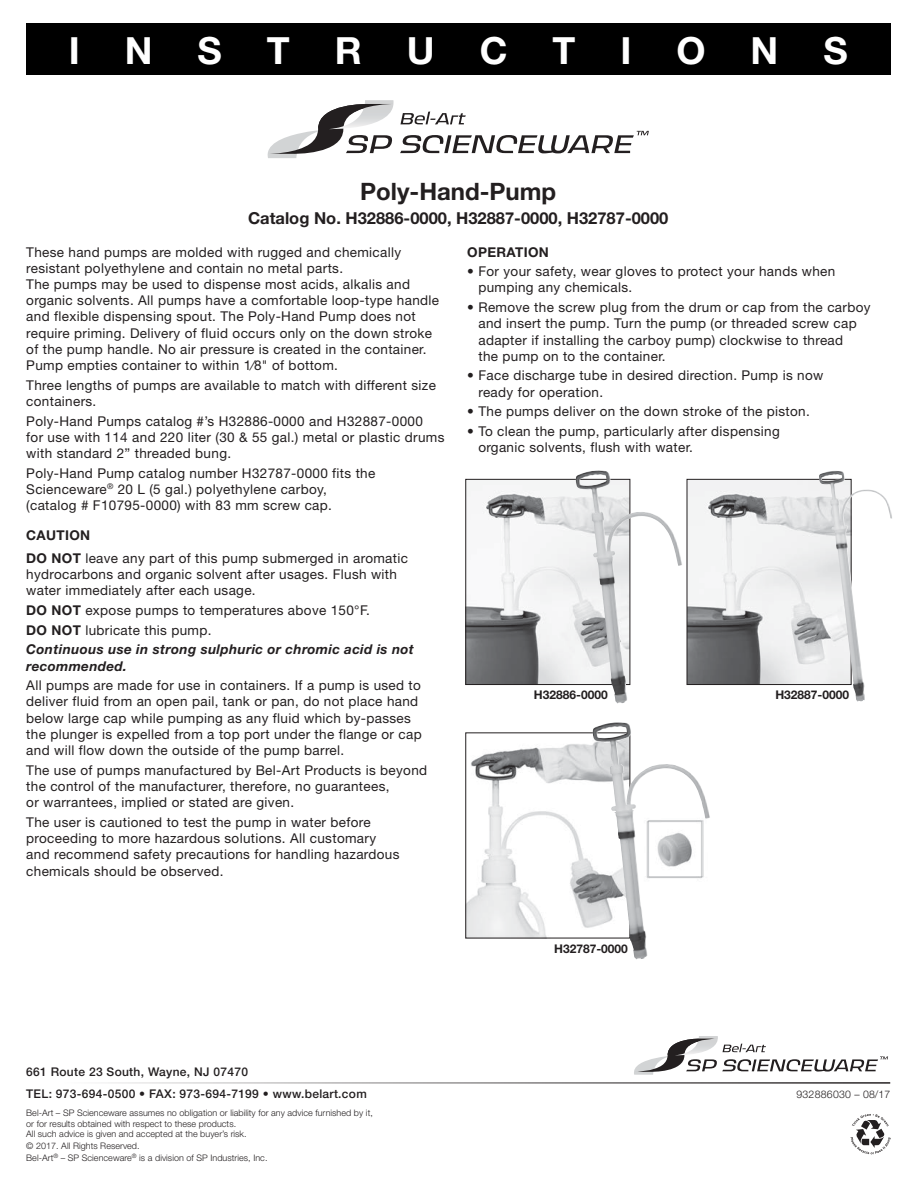
<style>
.page{position:relative;width:918px;height:1188px;background:#fff}
.page>*{position:absolute;margin:0;border:0;box-sizing:border-box;transform-origin:0 0}
.t1{font:700 37.5px "Helvetica Neue";letter-spacing:1.2em;color:#fff}
.t2{font:700 24px "Helvetica Neue";color:#231f20}
.t3{font:700 16.5px "Helvetica Neue";color:#231f20}
.t4{font:13.5px/16.2px "Helvetica Neue";letter-spacing:.025em;color:#231f20}
.t5{font:italic 700 13.5px/16.2px "Helvetica Neue";letter-spacing:.025em;color:#231f20}
.t6{font:700 13.5px "Helvetica Neue";letter-spacing:.025em;color:#231f20}
.t7{font:500 12px "Helvetica Neue";letter-spacing:.025em;color:#231f20}
.t8{font:700 12px "Helvetica Neue";color:#231f20}
.t9{font:300 10.5px "Helvetica Neue";letter-spacing:.025em;color:#231f20}
.t10{font:300 9px/10.8px "Helvetica Neue";letter-spacing:.005em;color:#231f20}
.s1{font-weight:700}
</style>
<div class="page">
<div style="left:26px;top:23px;width:864px;height:52px;background:#000"></div>
<svg style="left:268px;top:100px;width:381px;height:58px"></svg>
<svg style="left:634px;top:1036px;width:254px;height:39px"></svg>
<hr style="left:26px;top:1082px;width:864px;height:2px;background:#231f20">
<svg style="left:851px;top:1114px;width:40px;height:40px"></svg>
<img style="left:467px;top:481px;width:161px;height:202px">
<div style="left:465px;top:479px;width:165px;height:206px;border:1px solid #231f20"></div>
<img style="left:467px;top:744px;width:126px;height:192px">
<div style="left:465px;top:732px;width:165px;height:206px;border:1px solid #231f20"></div>
<img style="left:689px;top:481px;width:130px;height:202px">
<div style="left:687px;top:479px;width:165px;height:206px;border:1px solid #231f20"></div>
<img style="left:575px;top:470px;width:52px;height:233px">
<img style="left:647px;top:814px;width:61px;height:65px">
<img style="left:819px;top:473px;width:71px;height:228px">
<img style="left:593px;top:725px;width:54px;height:234px">
<p class="t1" style="left:69px;top:27px;width:781px">INSTRUCTIONS</p>
<p class="t2" style="left:360px;top:177px;width:197px">Poly-Hand-Pump</p>
<p class="t3" style="left:248px;top:208px;width:422px">Catalog No. H32886-0000, H32887-0000, H32787-0000</p>
<p class="t4" style="left:26px;top:244px;width:414px">These hand pumps are molded with rugged and chemically resistant polyethylene and contain no metal parts.<br>The pumps may be used to dispense most acids, alkalis and organic solvents. All pumps have a comfortable loop-type handle and flexible dispensing spout. The Poly-Hand Pump does not require priming. Delivery of fluid occurs only on the down stroke of the pump handle. No air pressure is created in the container.<br>Pump empties container to within 1⁄8" of bottom.</p>
<p class="t4" style="left:26px;top:377px;width:411px">Three lengths of pumps are available to match with different size containers.</p>
<p class="t4" style="left:26px;top:413px;width:420px">Poly-Hand Pumps catalog #’s H32886-0000 and H32887-0000<br>for use with 114 and 220 liter (30 &amp; 55 gal.) metal or plastic drums with standard 2” threaded bung.</p>
<p class="t4" style="left:26px;top:465px;width:351px">Poly-Hand Pump catalog number H32787-0000 fits the<br>Scienceware<sup>®</sup> 20 L (5 gal.) polyethylene carboy, (catalog # F10795-0000) with 83 mm screw cap.</p>
<p class="t6" style="left:26px;top:527px;width:66px">CAUTION</p>
<p class="t4" style="left:26px;top:550px;width:383px"><span class="s1">DO NOT</span> leave any part of this pump submerged in aromatic hydrocarbons and organic solvent after usages. Flush with water immediately after each usage.</p>
<p class="t4" style="left:26px;top:602px;width:345px"><span class="s1">DO NOT</span> expose pumps to temperatures above 150°F.</p>
<p class="t4" style="left:26px;top:622px;width:187px"><span class="s1">DO NOT</span> lubricate this pump.</p>
<p class="t5" style="left:26px;top:641px;width:389px">Continuous use in strong sulphuric or chromic acid is not recommended.</p>
<p class="t4" style="left:26px;top:677px;width:397px">All pumps are made for use in containers. If a pump is used to deliver fluid from an open pail, tank or pan, do not place hand below large cap while pumping as any fluid which by-passes the plunger is expelled from a top port under the flange or cap and will flow down the outside of the pump barrel.</p>
<p class="t4" style="left:26px;top:762px;width:402px">The use of pumps manufactured by Bel-Art Products is beyond the control of the manufacturer, therefore, no guarantees,<br>or warrantees, implied or stated are given.</p>
<p class="t4" style="left:26px;top:814px;width:375px">The user is cautioned to test the pump in water before proceeding to more hazardous solutions. All customary and recommend safety precautions for handling hazardous chemicals should be observed.</p>
<p class="t6" style="left:467px;top:243px;width:83px">OPERATION</p>
<p class="t4" style="left:478px;top:263px;width:358px;text-indent:-11px">• For your safety, wear gloves to protect your hands when pumping any chemicals.</p>
<p class="t4" style="left:478px;top:299px;width:394px;text-indent:-11px">• Remove the screw plug from the drum or cap from the carboy and insert the pump. Turn the pump (or threaded screw cap adapter if installing the carboy pump) clockwise to thread<br>the pump on to the container.</p>
<p class="t4" style="left:478px;top:367px;width:346px;text-indent:-11px">• Face discharge tube in desired direction. Pump is now ready for operation.</p>
<p class="t4" style="left:467px;top:403px;width:344px">• The pumps deliver on the down stroke of the piston.</p>
<p class="t4" style="left:478px;top:423px;width:303px;text-indent:-11px">• To clean the pump, particularly after dispensing organic solvents, flush with water.</p>
<p class="t8" style="left:534px;top:688px;width:75px">H32886-0000</p>
<p class="t8" style="left:775px;top:688px;width:75px">H32887-0000</p>
<p class="t8" style="left:554px;top:941px;width:75px">H32787-0000</p>
<p class="t7" style="left:26px;top:1065px;width:223px">661 Route 23 South, Wayne, NJ 07470</p>
<p class="t7" style="left:26px;top:1087px;width:342px">TEL: 973-694-0500 • FAX: 973-694-7199 • www.belart.com</p>
<p class="t9" style="left:796px;top:1088px;width:95px">932886030 – 08/17</p>
<p class="t10" style="left:26px;top:1107px;width:348px">Bel-Art – SP Scienceware assumes no obligation or liability for any advice furnished by it, or for results obtained with respect to these products.<br>All such advice is given and accepted at the buyer’s risk.</p>
<p class="t10" style="left:26px;top:1140px;width:115px">© 2017. All Rights Reserved.</p>
<p class="t10" style="left:26px;top:1152px;width:243px">Bel-Art<sup>®</sup> – SP Scienceware<sup>®</sup> is a division of SP Industries, Inc.</p>
</div>
